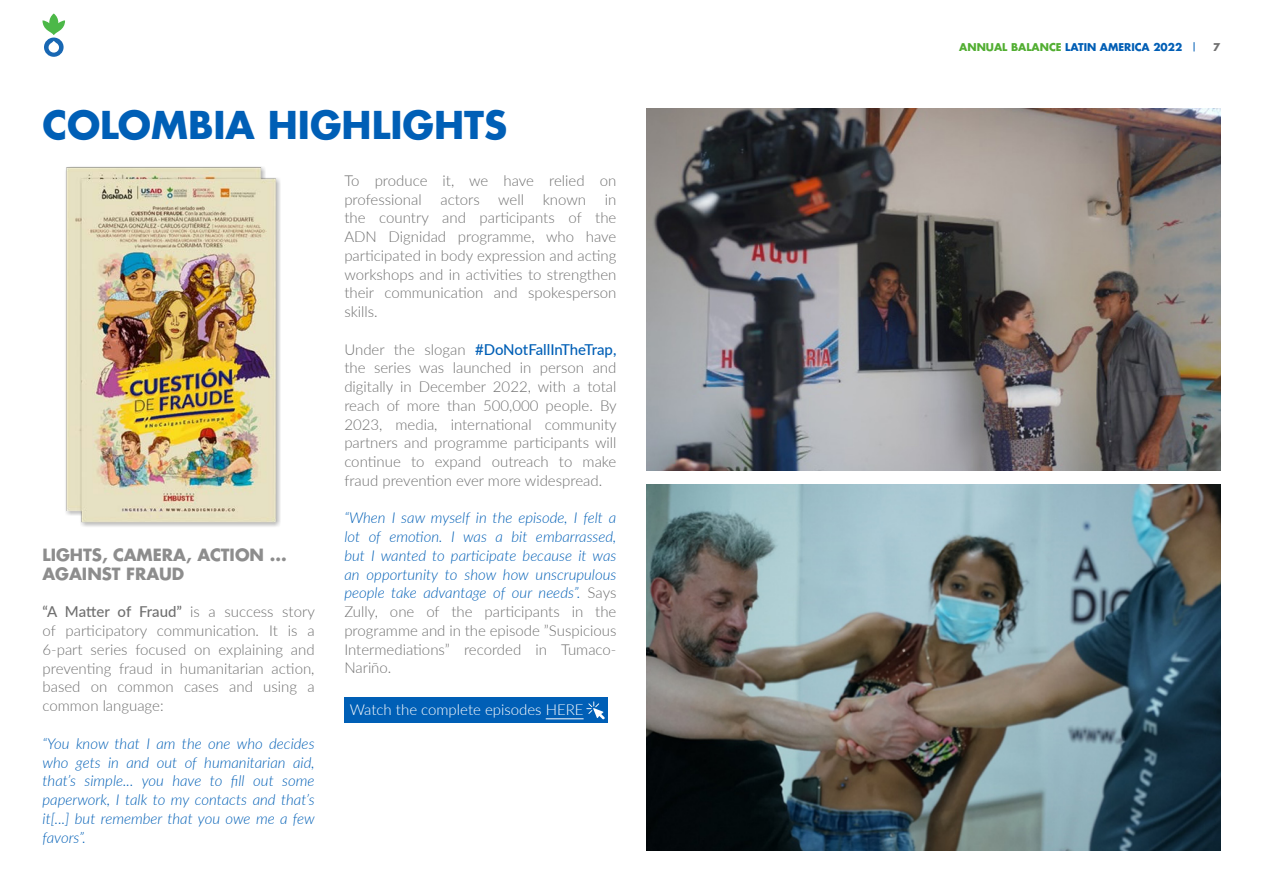
<style>
.page{position:relative;width:1263px;height:893px;background:#fff}
.page>*{position:absolute;margin:0;border:0;box-sizing:border-box;transform-origin:0 0}
.t1{font:700 37.5px "Futura LT Pro";color:#005fb6}
.t2{font:700 16.5px/18.8px "Futura LT Pro";color:#8d8d8d}
.t3{font:300 15px/18.8px "Lato";color:#707070;text-align:justify}
.t4{font:italic 300 15px/18.8px "Lato";color:#005fb6;text-align:justify}
.t5{font:300 15px "Lato";color:#fff}
.t6{font:700 10.5px "Futura LT Pro";color:#005eb5}
.t7{font:700 10.5px "Futura LT Pro";color:#707070}
.s1{font-weight:500}
.s2{font-weight:500;color:#005fb6}
.s3{font-style:normal;color:#707070}
.s4{color:#52ae32}
</style>
<div class="page">
<svg style="left:43px;top:14px;width:22px;height:43px"></svg>
<img style="left:646px;top:108px;width:574px;height:362px">
<img style="left:646px;top:485px;width:574px;height:365px">
<div style="left:344px;top:698px;width:264px;height:25px;background:#005fb6"></div>
<hr style="left:546px;top:719px;width:38px;height:1px;background:#fff">
<svg style="left:586px;top:701px;width:19px;height:18px"></svg>
<img style="left:65px;top:166px;width:215px;height:361px">
<p class="t1" style="left:43px;top:96px;width:466px">COLOMBIA HIGHLIGHTS</p>
<p class="t2" style="left:43px;top:545px;width:246px">LIGHTS, CAMERA, ACTION ...<br>AGAINST FRAUD</p>
<p class="t3" style="left:43px;top:602px;width:274px"><span class="s1">“A Matter of Fraud”</span> is a success story of participatory communication. It is a 6-part series focused on explaining and preventing fraud in humanitarian action, based on common cases and using a common language:</p>
<p class="t4" style="left:43px;top:733px;width:274px">“You know that I am the one who decides who gets in and out of humanitarian aid, that’s simple... you have to fill out some paperwork, I talk to my contacts and that’s it[...] but remember that you owe me a few favors”.</p>
<p class="t3" style="left:344px;top:171px;width:274px">To produce it, we have relied on professional actors well known in the country and participants of the ADN Dignidad programme, who have participated in body expression and acting workshops and in activities to strengthen their communication and spokesperson skills.</p>
<p class="t3" style="left:344px;top:339px;width:274px">Under the slogan <span class="s2">#DoNotFallInTheTrap, </span>the series was launched in person and digitally in December 2022, with a total reach of more than 500,000 people. By 2023, media, international community partners and programme participants will continue to expand outreach to make fraud prevention ever more widespread.</p>
<p class="t4" style="left:344px;top:508px;width:274px">“When I saw myself in the episode, I felt a lot of emotion. I was a bit embarrassed, but I wanted to participate because it was an opportunity to show how unscrupulous people take advantage of our needs”. <span class="s3">Says Zully, one of the participants in the programme and in the episode ”Suspicious Intermediations” recorded in Tumaco-Nariño.</span></p>
<p class="t5" style="left:350px;top:699px;width:235px">Watch the complete episodes HERE</p>
<p class="t6" style="left:959px;top:39px;width:224px"><span class="s4">ANNUAL BALANCE</span> LATIN AMERICA 2022</p>
<p class="t7" style="left:1213px;top:39px;width:9px">7</p>
</div>
